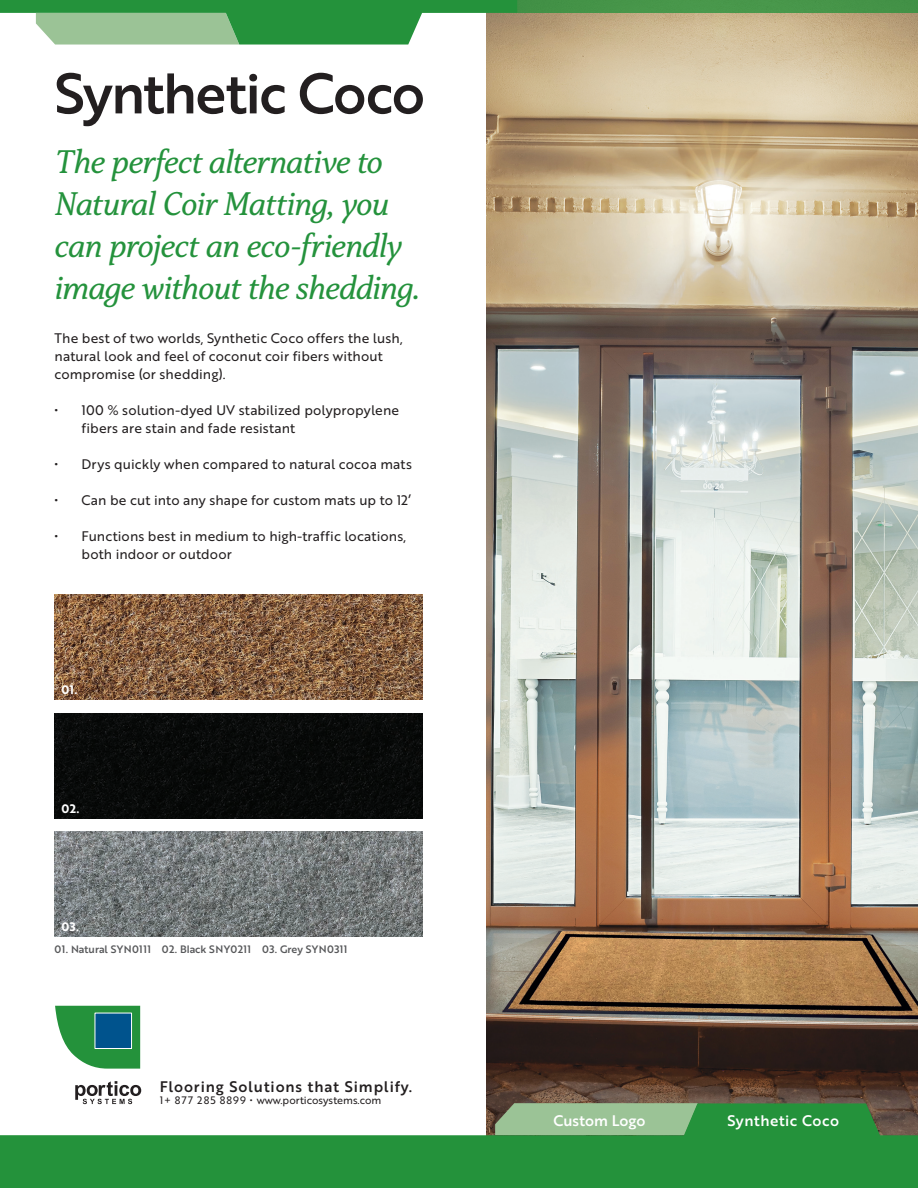
<style>
.page{position:relative;width:918px;height:1188px;background:#fff}
.page>*{position:absolute;margin:0;border:0;box-sizing:border-box;transform-origin:0 0}
.t1{font:55.5px "Brother 1816 Medium";letter-spacing:-.03em;color:#231f20}
.t2{font:italic 34.5px/42px "Capitolina";letter-spacing:-.035em;color:#24923c}
.t3{font:14.85px "Brother 1816 Medium";letter-spacing:.06em;color:#231f20}
.t4{font:14.85px "Brother 1816 Medium";letter-spacing:.03em;color:#fff}
.t5{font:14.85px "Brother 1816 Medium";color:#fff}
.t6{font:13.5px/18px "Brother 1816 Regular";letter-spacing:.01em;color:#231f20}
.t7{font:12px "Brother 1816 Bold";color:#fff}
.t8{font:10.5px "Brother 1816 Medium";letter-spacing:.04em;color:#57585a}
.t9{font:10.5px "Brother 1816 Regular";color:#231f20}
</style>
<div class="page">
<img style="left:486px;top:13px;width:432px;height:1090px">
<svg style="left:75px;top:1081px;width:66px;height:22px"></svg>
<svg style="left:55px;top:1006px;width:85px;height:63px"></svg>
<div style="left:95px;top:1013px;width:37px;height:36px;background:#00538d;border:1px solid #fff"></div>
<img style="left:55px;top:713px;width:367px;height:105px">
<img style="left:55px;top:594px;width:367px;height:106px">
<img style="left:55px;top:832px;width:367px;height:104px">
<svg style="left:0;top:1103px;width:918px;height:85px;fill:#24923b"></svg>
<div style="left:727px;top:1116px;width:112px;height:10px;background:#24923b"></div>
<div style="left:0;top:0;width:918px;height:13px;background:#479549"></div>
<svg style="left:0;top:0;width:517px;height:45px"></svg>
<p class="t1" style="left:55px;top:52px;width:372px">Synthetic Coco</p>
<p class="t2" style="left:55px;top:141px;width:368px">The perfect alternative to<br>Natural Coir Matting, you can project an eco-friendly image without the shedding.</p>
<p class="t6" style="left:55px;top:329px;width:350px">The best of two worlds, Synthetic Coco offers the lush, natural look and feel of coconut coir fibers without compromise (or shedding).</p>
<p class="t6" style="left:82px;top:401px;width:319px;text-indent:-27px">• 100 % solution-dyed UV stabilized polypropylene fibers are stain and fade resistant</p>
<p class="t6" style="left:55px;top:455px;width:359px">• Drys quickly when compared to natural cocoa mats</p>
<p class="t6" style="left:55px;top:491px;width:358px">• Can be cut into any shape for custom mats up to 12’</p>
<p class="t6" style="left:82px;top:527px;width:326px;text-indent:-27px">• Functions best in medium to high-traffic locations, both indoor or outdoor</p>
<p class="t7" style="left:61px;top:680px;width:18px">01.</p>
<p class="t7" style="left:61px;top:799px;width:20px">02.</p>
<p class="t7" style="left:61px;top:917px;width:19px">03.</p>
<p class="t8" style="left:55px;top:941px;width:295px">01. Natural SYN0111 02. Black SNY0211 03. Grey SYN0311</p>
<p class="t3" style="left:160px;top:1075px;width:254px">Flooring Solutions that Simplify.</p>
<p class="t9" style="left:160px;top:1093px;width:223px">1+ 877 285 8899 • www.porticosystems.com</p>
<p class="t5" style="left:554px;top:1110px;width:94px">Custom Logo</p>
<p class="t4" style="left:727px;top:1110px;width:113px">Synthetic Coco</p>
</div>
